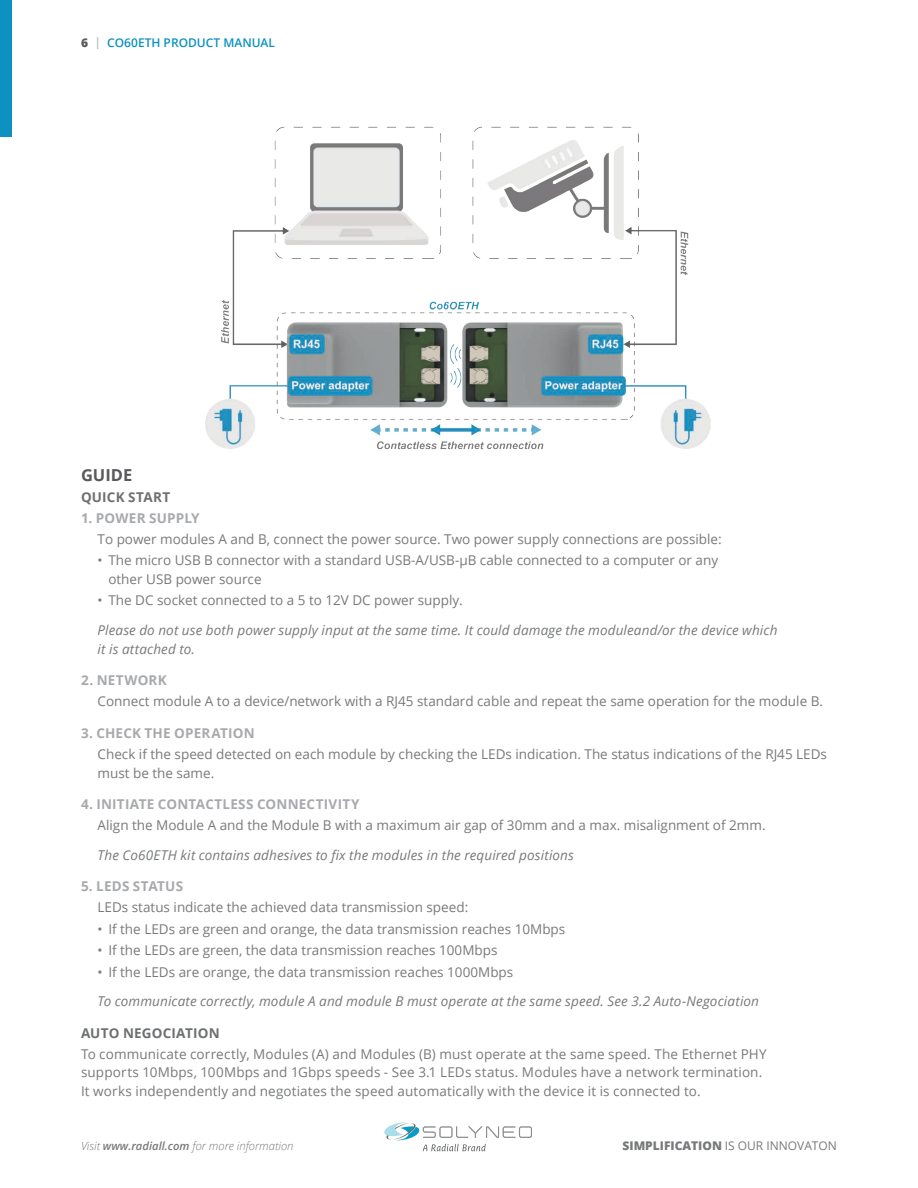
<style>
.page{position:relative;width:918px;height:1188px;background:#fff}
.page>*{position:absolute;margin:0;border:0;box-sizing:border-box;transform-origin:0 0}
.t1{font:700 16.5px "Open Sans";color:#58595b}
.t2{font:13.5px/18.8px "Open Sans";color:#77797b}
.t3{font:italic 13.5px/18.8px "Open Sans";letter-spacing:.01em;color:#77797b}
.t4{font:700 13.5px "Open Sans";letter-spacing:.015em;color:#a7a9ac}
.t5{font:700 13.5px "Open Sans";letter-spacing:.015em;color:#6d6f71}
.t6{font:800 12px "Open Sans";color:#77797b}
.t7{font:600 12px "Open Sans";color:#0c91c1}
.t8{font:italic 300 11.25px "Open Sans";color:#77797b}
.s1{font-weight:800;color:#58595b}
.s2{font-family:"Minion Pro";font-weight:700;color:#b2b4b6}
.s3{font-weight:600}
.s4{font-weight:400}
</style>
<div class="page">
<div style="left:0;top:0;width:12px;height:137px;background:#0c91c1"></div>
<svg style="left:384px;top:1122px;width:148px;height:29px"></svg>
<img style="left:206px;top:126px;width:505px;height:324px">
<p class="t7" style="left:81px;top:34px;width:196px"><span class="s1">6</span> <span class="s2">|</span> CO60ETH PRODUCT MANUAL</p>
<p class="t1" style="left:81px;top:463px;width:53px">GUIDE</p>
<p class="t5" style="left:81px;top:487px;width:91px">QUICK START</p>
<p class="t4" style="left:81px;top:508px;width:120px">1. POWER SUPPLY</p>
<p class="t2" style="left:98px;top:529px;width:626px">To power modules A and B, connect the power source. Two power supply connections are possible:</p>
<p class="t2" style="left:108px;top:551px;width:611px;text-indent:-11px">• The micro USB B connector with a standard USB-A/USB-μB cable connected to a computer or any other USB power source</p>
<p class="t2" style="left:98px;top:591px;width:367px">• The DC socket connected to a 5 to 12V DC power supply.</p>
<p class="t3" style="left:98px;top:620px;width:681px">Please do not use both power supply input at the same time. It could damage the moduleand/or the device which it is attached to.</p>
<p class="t4" style="left:81px;top:671px;width:87px">2. NETWORK</p>
<p class="t2" style="left:98px;top:692px;width:727px">Connect module A to a device/network with a RJ45 standard cable and repeat the same operation for the module B.</p>
<p class="t2" style="left:98px;top:744px;width:731px">Check if the speed detected on each module by checking the LEDs indication. The status indications of the RJ45 LEDs must be the same.</p>
<p class="t4" style="left:81px;top:723px;width:175px">3. CHECK THE OPERATION</p>
<p class="t4" style="left:81px;top:795px;width:280px">4. INITIATE CONTACTLESS CONNECTIVITY</p>
<p class="t2" style="left:98px;top:816px;width:670px">Align the Module A and the Module B with a maximum air gap of 30mm and a max. misalignment of 2mm.</p>
<p class="t3" style="left:98px;top:845px;width:478px">The Co60ETH kit contains adhesives to fix the modules in the required positions</p>
<p class="t4" style="left:81px;top:877px;width:104px">5. LEDS STATUS</p>
<p class="t2" style="left:98px;top:898px;width:372px">LEDs status indicate the achieved data transmission speed:</p>
<p class="t2" style="left:98px;top:919px;width:469px">• If the LEDs are green and orange, the data transmission reaches 10Mbps</p>
<p class="t2" style="left:98px;top:941px;width:401px">• If the LEDs are green, the data transmission reaches 100Mbps</p>
<p class="t2" style="left:98px;top:962px;width:417px">• If the LEDs are orange, the data transmission reaches 1000Mbps</p>
<p class="t3" style="left:98px;top:992px;width:663px">To communicate correctly, module A and module B must operate at the same speed. See 3.2 Auto-Negociation</p>
<p class="t5" style="left:81px;top:1023px;width:140px">AUTO NEGOCIATION</p>
<p class="t2" style="left:81px;top:1044px;width:687px">To communicate correctly, Modules (A) and Modules (B) must operate at the same speed. The Ethernet PHY supports 10Mbps, 100Mbps and 1Gbps speeds - See 3.1 LEDs status. Modules have a network termination.<br>It works independently and negotiates the speed automatically with the device it is connected to.</p>
<p class="t8" style="left:81px;top:1138px;width:214px">Visit <span class="s3">www.radiall.com</span> for more information</p>
<p class="t6" style="left:623px;top:1137px;width:216px">SIMPLIFICATION <span class="s4">IS OUR INNOVATON</span></p>
</div>
